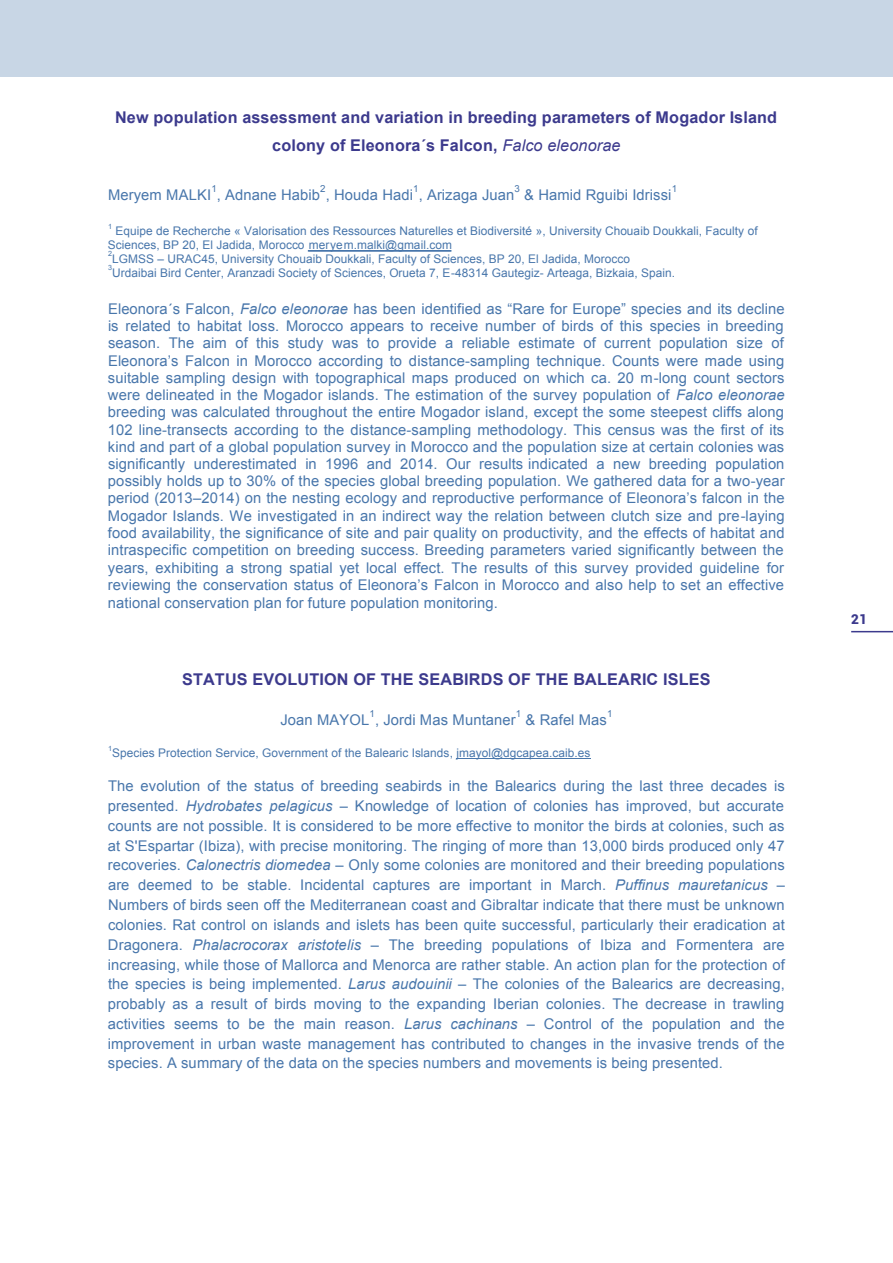
<style>
.page{position:relative;width:893px;height:1263px;background:#fff}
.page>*{position:absolute;margin:0;border:0;box-sizing:border-box;transform-origin:0 0}
.t1{font:700 16.2px/28px "Arial";letter-spacing:.01em;color:#3c3a8d;text-align:center}
.t2{font:14.7px/17.2px "Arial";letter-spacing:.01em;color:#4876ab;text-align:justify}
.t3{font:900 13.5px "Roboto";color:#3c3a8d}
.t4{font:11.85px/13.6px "Arial";letter-spacing:.005em;color:#4876ab}
.t5{font:9.75px "Arial";color:#4876ab}
.t6{font:7.2px "Arial";color:#4876ab}
.s1{font-weight:400;font-style:italic}
.s2{font-style:italic}
</style>
<div class="page">
<div style="left:308px;top:250px;width:143px;height:1px;border:1px solid #4876ab"></div>
<hr style="left:457px;top:759px;width:134px;height:1px;background:#4876ab">
<div style="left:0;top:0;width:893px;height:77px;background:#c8d6e5"></div>
<hr style="left:851px;top:631px;width:42px;height:1px;background:#3c3a8d">
<p class="t1" style="left:115px;top:104px;width:664px">New population assessment and variation in breeding parameters of Mogador Island colony of Eleonora´s Falcon, <span class="s1">Falco eleonorae</span></p>
<p class="t2" style="left:108px;top:186px;width:408px">Meryem MALKI , Adnane Habib , Houda Hadi , Arizaga Juan</p>
<p class="t5" style="left:211px;top:182px;width:7px">1</p>
<p class="t5" style="left:320px;top:182px;width:7px">2</p>
<p class="t5" style="left:413px;top:182px;width:7px">1</p>
<p class="t5" style="left:515px;top:182px;width:7px">3</p>
<p class="t5" style="left:672px;top:182px;width:7px">1</p>
<p class="t2" style="left:524px;top:186px;width:149px">&amp; Hamid Rguibi Idrissi</p>
<p class="t6" style="left:108px;top:222px;width:6px">1</p>
<p class="t4" style="left:108px;top:224px;width:651px;text-indent:8px">Equipe de Recherche « Valorisation des Ressources Naturelles et Biodiversité », University Chouaib Doukkali, Faculty of<br>Sciences, BP 20, El Jadida, Morocco meryem.malki@gmail.com</p>
<p class="t6" style="left:108px;top:249px;width:6px">2</p>
<p class="t4" style="left:112px;top:252px;width:519px">LGMSS – URAC45, University Chouaib Doukkali, Faculty of Sciences, BP 20, El Jadida, Morocco</p>
<p class="t6" style="left:108px;top:263px;width:6px">3</p>
<p class="t4" style="left:112px;top:266px;width:564px">Urdaibai Bird Center, Aranzadi Society of Sciences, Orueta 7, E-48314 Gautegiz- Arteaga, Bizkaia, Spain.</p>
<p class="t2" style="left:108px;top:300px;width:678px">Eleonora´s Falcon, <span class="s2">Falco eleonorae</span> has been identified as “Rare for Europe” species and its decline is related to habitat loss. Morocco appears to receive number of birds of this species in breeding season. The aim of this study was to provide a reliable estimate of current population size of Eleonora’s Falcon in Morocco according to distance-sampling technique. Counts were made using suitable sampling design with topographical maps produced on which ca. 20 m-long count sectors were delineated in the Mogador islands. The estimation of the survey population of <span class="s2">Falco eleonorae </span>breeding was calculated throughout the entire Mogador island, except the some steepest cliffs along 102 line-transects according to the distance-sampling methodology. This census was the first of its kind and part of a global population survey in Morocco and the population size at certain colonies was significantly underestimated in 1996 and 2014. Our results indicated a new breeding population possibly holds up to 30% of the species global breeding population. We gathered data for a two-year period (2013–2014) on the nesting ecology and reproductive performance of Eleonora’s falcon in the Mogador Islands. We investigated in an indirect way the relation between clutch size and pre-laying food availability, the significance of site and pair quality on productivity, and the effects of habitat and intraspecific competition on breeding success. Breeding parameters varied significantly between the years, exhibiting a strong spatial yet local effect. The results of this survey provided guideline for reviewing the conservation status of Eleonora’s Falcon in Morocco and also help to set an effective national conservation plan for future population monitoring.</p>
<p class="t1" style="left:182px;top:666px;width:530px">STATUS EVOLUTION OF THE SEABIRDS OF THE BALEARIC ISLES</p>
<p class="t2" style="left:280px;top:711px;width:237px">Joan MAYOL , Jordi Mas Muntaner</p>
<p class="t5" style="left:370px;top:707px;width:7px">1</p>
<p class="t5" style="left:516px;top:707px;width:7px">1</p>
<p class="t5" style="left:607px;top:707px;width:7px">1</p>
<p class="t2" style="left:526px;top:711px;width:83px">&amp; Rafel Mas</p>
<p class="t6" style="left:108px;top:743px;width:6px">1</p>
<p class="t4" style="left:112px;top:746px;width:480px">Species Protection Service, Government of the Balearic Islands, jmayol@dgcapea.caib.es</p>
<p class="t2" style="left:108px;top:776px;width:679px;line-height:19.8px">The evolution of the status of breeding seabirds in the Balearics during the last three decades is presented. <span class="s2">Hydrobates pelagicus</span> – Knowledge of location of colonies has improved, but accurate counts are not possible. It is considered to be more effective to monitor the birds at colonies, such as at S'Espartar (Ibiza), with precise monitoring. The ringing of more than 13,000 birds produced only 47 recoveries. <span class="s2">Calonectris diomedea</span> – Only some colonies are monitored and their breeding populations are deemed to be stable. Incidental captures are important in March. <span class="s2">Puffinus mauretanicus</span> – Numbers of birds seen off the Mediterranean coast and Gibraltar indicate that there must be unknown colonies. Rat control on islands and islets has been quite successful, particularly their eradication at Dragonera. <span class="s2">Phalacrocorax aristotelis</span> – The breeding populations of Ibiza and Formentera are increasing, while those of Mallorca and Menorca are rather stable. An action plan for the protection of the species is being implemented. <span class="s2">Larus audouinii</span> – The colonies of the Balearics are decreasing, probably as a result of birds moving to the expanding Iberian colonies. The decrease in trawling activities seems to be the main reason. <span class="s2">Larus cachinans</span> – Control of the population and the improvement in urban waste management has contributed to changes in the invasive trends of the species. A summary of the data on the species numbers and movements is being presented.</p>
<p class="t3" style="left:851px;top:610px;width:17px">21</p>
</div>
